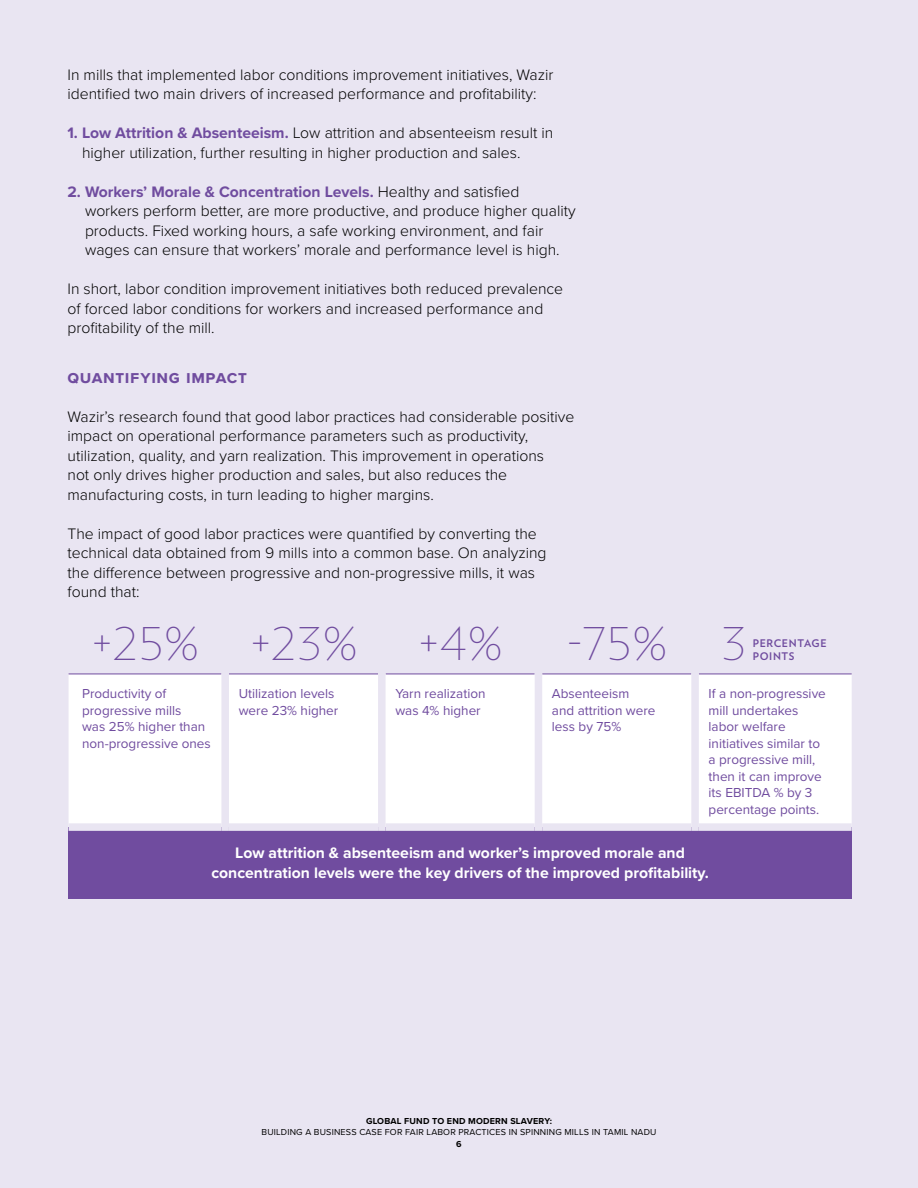
<style>
.page{position:relative;width:918px;height:1188px;background:#e9e5f2}
.page>*{position:absolute;margin:0;border:0;box-sizing:border-box;transform-origin:0 0}
.t1{font:200 45px "Verlag";color:#704c9f}
.t2{font:700 18px "Proxima Nova";letter-spacing:.035em;color:#704c9f}
.t3{font:300 15.75px/19.5px "Proxima Nova";color:#000}
.t4{font:700 15.75px/19.5px "Proxima Nova";color:#fff;text-align:center}
.t5{font:13.5px/16.5px "Proxima Nova";color:#704c9f}
.t6{font:700 10.5px/13.5px "Verlag";letter-spacing:.06em;color:#704c9f}
.t7{font:9px "Proxima Nova";letter-spacing:.02em;color:#000}
.t8{font:700 9px "Proxima Nova";letter-spacing:.02em;color:#000}
.s1{font-weight:700;color:#704c9f}
</style>
<div class="page">
<div style="left:69px;top:675px;width:783px;height:148px;background:#fff"></div>
<div style="left:69px;top:827px;width:783px;height:72px;background:#704c9f"></div>
<hr style="left:69px;top:674px;width:152px;height:1px;background:#704c9f">
<hr style="left:229px;top:674px;width:149px;height:1px;background:#704c9f">
<hr style="left:386px;top:674px;width:149px;height:1px;background:#704c9f">
<hr style="left:542px;top:674px;width:149px;height:1px;background:#704c9f">
<hr style="left:699px;top:674px;width:153px;height:1px;background:#704c9f">
<div style="left:221px;top:674px;width:8px;height:157px;background:#e9e5f2"></div>
<div style="left:378px;top:674px;width:8px;height:157px;background:#e9e5f2"></div>
<div style="left:535px;top:674px;width:7px;height:157px;background:#e9e5f2"></div>
<div style="left:691px;top:674px;width:8px;height:157px;background:#e9e5f2"></div>
<div style="left:69px;top:823px;width:152px;height:8px;background:#e9e5f2"></div>
<div style="left:229px;top:823px;width:149px;height:8px;background:#e9e5f2"></div>
<div style="left:386px;top:823px;width:149px;height:8px;background:#e9e5f2"></div>
<div style="left:542px;top:823px;width:149px;height:8px;background:#e9e5f2"></div>
<div style="left:699px;top:823px;width:153px;height:8px;background:#e9e5f2"></div>
<p class="t3" style="left:68px;top:64px;width:488px">In mills that implemented labor conditions improvement initiatives, Wazir identified two main drivers of increased performance and profitability:</p>
<p class="t3" style="left:82px;top:123px;width:473px;text-indent:-15px"><span class="s1">1. Low Attrition &amp; Absenteeism.</span> Low attrition and absenteeism result in higher utilization, further resulting in higher production and sales.</p>
<p class="t3" style="left:85px;top:181px;width:492px;text-indent:-18px"><span class="s1">2. Workers’ Morale &amp; Concentration Levels.</span> Healthy and satisfied workers perform better, are more productive, and produce higher quality products. Fixed working hours, a safe working environment, and fair wages can ensure that workers’ morale and performance level is high.</p>
<p class="t3" style="left:68px;top:279px;width:497px">In short, labor condition improvement initiatives both reduced prevalence of forced labor conditions for workers and increased performance and profitability of the mill.</p>
<p class="t2" style="left:68px;top:364px;width:181px">quantifying impact</p>
<p class="t3" style="left:68px;top:406px;width:508px">Wazir’s research found that good labor practices had considerable positive impact on operational performance parameters such as productivity, utilization, quality, and yarn realization. This improvement in operations<br>not only drives higher production and sales, but also reduces the manufacturing costs, in turn leading to higher margins.</p>
<p class="t3" style="left:68px;top:523px;width:481px">The impact of good labor practices were quantified by converting the technical data obtained from 9 mills into a common base. On analyzing the difference between progressive and non-progressive mills, it was found that:</p>
<h1 class="t1" style="left:92px;top:612px;width:267px">+25% +23%</h1>
<h1 class="t1" style="left:419px;top:612px;width:86px">+4%</h1>
<h1 class="t1" style="left:567px;top:612px;width:101px">-75%</h1>
<h1 class="t1" style="left:722px;top:612px;width:26px">3</h1>
<p class="t6" style="left:753px;top:636px;width:75px">PERCENTAGE<br>POINTS</p>
<p class="t5" style="left:82px;top:685px;width:130px">Productivity of progressive mills<br>was 25% higher than non‑progressive ones</p>
<p class="t5" style="left:239px;top:685px;width:101px">Utilization levels were 23% higher</p>
<p class="t5" style="left:395px;top:685px;width:92px">Yarn realization was 4% higher</p>
<p class="t5" style="left:552px;top:685px;width:105px">Absenteeism<br>and attrition were less by 75%</p>
<p class="t5" style="left:709px;top:685px;width:119px">If a non-progressive mill undertakes labor welfare initiatives similar to a progressive mill, then it can improve its EBITDA % by 3 percentage points.</p>
<p class="t4" style="left:211px;top:843px;width:499px">Low attrition &amp; absenteeism and worker’s improved morale and concentration levels were the key drivers of the improved profitability.</p>
<p class="t8" style="left:366px;top:1114px;width:187px">GLOBAL FUND TO END MODERN SLAVERY:</p>
<p class="t7" style="left:262px;top:1126px;width:397px">BUILDING A BUSINESS CASE FOR FAIR LABOR PRACTICES IN SPINNING MILLS IN TAMIL NADU</p>
<p class="t8" style="left:456px;top:1138px;width:7px">6</p>
</div>
